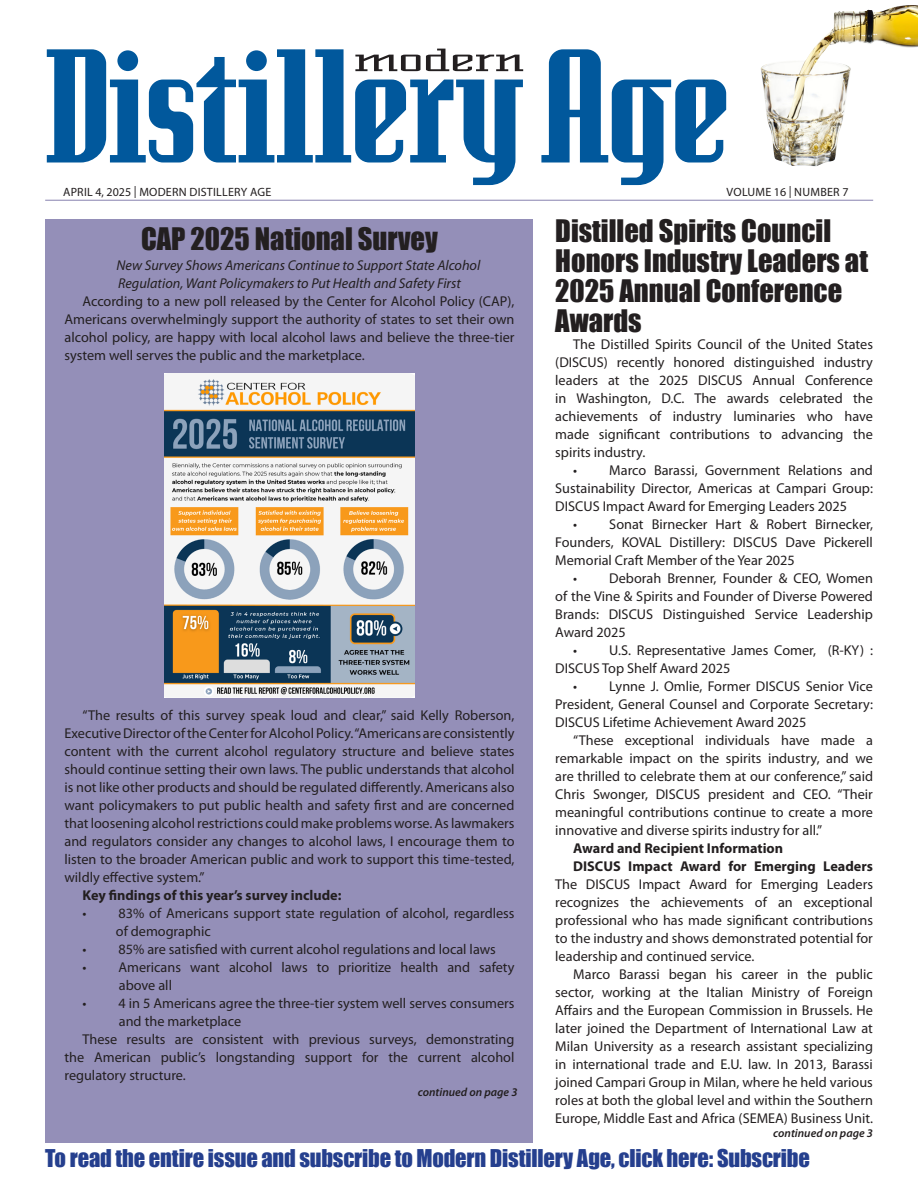
<style>
.page{position:relative;width:918px;height:1188px;background:#fff}
.page>*{position:absolute;margin:0;border:0;box-sizing:border-box;transform-origin:0 0}
.Continued_on_page{font:28.5px/30px "Impact";color:#231f20}
.Header_-_5-Column{font:22.5px "Impact";letter-spacing:-.01em;color:#253f8e}
.Continued_on_page-2{font:14.25px/18px "Myriad Pro";color:#231f20;text-align:justify}
.Continued_on_page-3{font:italic 14.25px/18px "Myriad Pro";color:#231f20}
.Continued_on_page-4{font:700 14.25px "Myriad Pro";color:#231f20}
.t1{font:12px "Myriad Pro";letter-spacing:.02em;color:#231f20}
.Continued_on_page-5{font:italic 600 11.7px "Myriad Pro";color:#231f20}
.s1{font-weight:700}
</style>
<div class="page">
<hr style="left:45px;top:200px;width:828px;height:1px;background:#948fb8">
<svg style="left:47px;top:49px;width:679px;height:136px"></svg>
<svg style="left:355px;top:49px;width:168px;height:22px"></svg>
<img style="left:761px;top:5px;width:151px;height:161px">
<div style="left:45px;top:220px;width:488px;height:923px;background:#948fb8"></div>
<img style="left:164px;top:374px;width:251px;height:324px">
<p class="t1" style="left:63px;top:185px;width:210px">APRIL 4, 2025 | MODERN DISTILLERY AGE</p>
<p class="t1" style="left:727px;top:185px;width:123px">VOLUME 16 | NUMBER 7</p>
<p class="Continued_on_page" style="left:141px;top:223px;width:298px">CAP 2025 National Survey</p>
<p class="Continued_on_page-3" style="left:117px;top:256px;width:365px">New Survey Shows Americans Continue to Support State Alcohol<br>Regulation, Want Policymakers to Put Health and Safety First</p>
<p class="Continued_on_page-2" style="left:64px;top:292px;width:452px;text-indent:18px">According to a new poll released by the Center for Alcohol Policy (CAP), Americans overwhelmingly support the authority of states to set their own alcohol policy, are happy with local alcohol laws and believe the three-tier system well serves the public and the marketplace.</p>
<p class="Continued_on_page-2" style="left:64px;top:706px;width:452px;text-indent:18px">“The results of this survey speak loud and clear,” said Kelly Roberson, Executive Director of the Center for Alcohol Policy. “Americans are consistently content with the current alcohol regulatory structure and believe states should continue setting their own laws. The public understands that alcohol is not like other products and should be regulated differently. Americans also want policymakers to put public health and safety first and are concerned that loosening alcohol restrictions could make problems worse. As lawmakers and regulators consider any changes to alcohol laws, I encourage them to listen to the broader American public and work to support this time-tested, wildly effective system.”</p>
<p class="Continued_on_page-4" style="left:82px;top:886px;width:260px">Key findings of this year’s survey include:</p>
<p class="Continued_on_page-2" style="left:116px;top:904px;width:400px;text-indent:-33px">• 83% of Americans support state regulation of alcohol, regardless of demographic</p>
<p class="Continued_on_page-2" style="left:82px;top:940px;width:415px">• 85% are satisfied with current alcohol regulations and local laws</p>
<p class="Continued_on_page-2" style="left:119px;top:958px;width:397px;text-indent:-36px">• Americans want alcohol laws to prioritize health and safety above all</p>
<p class="Continued_on_page-2" style="left:119px;top:994px;width:397px;text-indent:-36px">• 4 in 5 Americans agree the three-tier system well serves consumers and the marketplace</p>
<p class="Continued_on_page-2" style="left:64px;top:1030px;width:452px;text-indent:18px">These results are consistent with previous surveys, demonstrating the American public’s longstanding support for the current alcohol regulatory structure.</p>
<p class="Continued_on_page-5" style="left:418px;top:1085px;width:101px">continued on page 3</p>
<p class="Continued_on_page" style="left:555px;top:216px;width:314px">Distilled Spirits Council<br>Honors Industry Leaders at<br>2025 Annual Conference<br>Awards</p>
<p class="Continued_on_page-2" style="left:555px;top:335px;width:319px;text-indent:18px">The Distilled Spirits Council of the United States (DISCUS) recently honored distinguished industry leaders at the 2025 DISCUS Annual Conference in Washington, D.C. The awards celebrated the achievements of industry luminaries who have made significant contributions to advancing the spirits industry.</p>
<p class="Continued_on_page-2" style="left:555px;top:461px;width:319px;text-indent:18px">• Marco Barassi, Government Relations and Sustainability Director, Americas at Campari Group:<br>DISCUS Impact Award for Emerging Leaders 2025</p>
<p class="Continued_on_page-2" style="left:555px;top:515px;width:319px;text-indent:18px">• Sonat Birnecker Hart &amp; Robert Birnecker, Founders, KOVAL Distillery: DISCUS Dave Pickerell Memorial Craft Member of the Year 2025</p>
<p class="Continued_on_page-2" style="left:555px;top:569px;width:319px;text-indent:18px">• Deborah Brenner, Founder &amp; CEO, Women of the Vine &amp; Spirits and Founder of Diverse Powered Brands: DISCUS Distinguished Service Leadership Award 2025</p>
<p class="Continued_on_page-2" style="left:555px;top:641px;width:319px;text-indent:18px">• U.S. Representative James Comer, (R-KY) :<br>DISCUS Top Shelf Award 2025</p>
<p class="Continued_on_page-2" style="left:555px;top:677px;width:319px;text-indent:18px">• Lynne J. Omlie, Former DISCUS Senior Vice President, General Counsel and Corporate Secretary:<br>DISCUS Lifetime Achievement Award 2025</p>
<p class="Continued_on_page-2" style="left:555px;top:731px;width:319px;text-indent:18px">“These exceptional individuals have made a remarkable impact on the spirits industry, and we are thrilled to celebrate them at our conference,” said Chris Swonger, DISCUS president and CEO. “Their meaningful contributions continue to create a more innovative and diverse spirits industry for all.”</p>
<p class="Continued_on_page-4" style="left:573px;top:839px;width:211px">Award and Recipient Information</p>
<p class="Continued_on_page-2" style="left:555px;top:857px;width:319px;text-indent:18px"><span class="s1">DISCUS Impact Award for Emerging Leaders </span>The DISCUS Impact Award for Emerging Leaders recognizes the achievements of an exceptional professional who has made significant contributions to the industry and shows demonstrated potential for leadership and continued service.</p>
<p class="Continued_on_page-2" style="left:555px;top:965px;width:319px;text-indent:18px">Marco Barassi began his career in the public sector, working at the Italian Ministry of Foreign Affairs and the European Commission in Brussels. He later joined the Department of International Law at Milan University as a research assistant specializing in international trade and E.U. law. In 2013, Barassi joined Campari Group in Milan, where he held various roles at both the global level and within the Southern Europe, Middle East and Africa (SEMEA) Business Unit.</p>
<p class="Continued_on_page-5" style="left:773px;top:1125px;width:101px">continued on page 3</p>
<p class="Header_-_5-Column" style="left:45px;top:1141px;width:766px">To read the entire issue and subscribe to Modern Distillery Age, click here: Subscribe</p>
</div>
